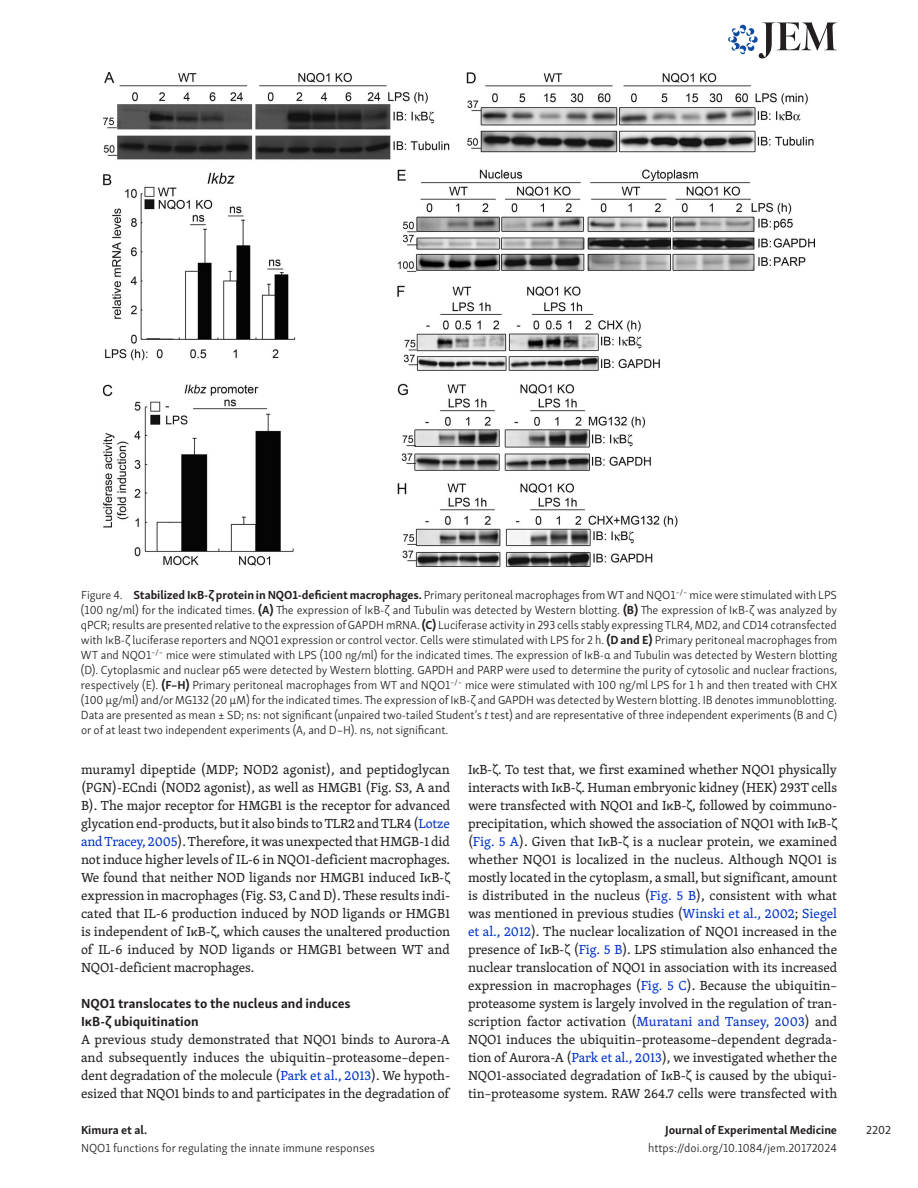
<style>
.page{position:relative;width:918px;height:1188px;background:#fff}
.page>*{position:absolute;margin:0;border:0;box-sizing:border-box;transform-origin:0 0}
.t1{font:13.5px/18px "Skolar PE";letter-spacing:-.005em;color:#231f20;text-align:justify}
.t2{font:700 13.5px/18px "Skolar Sans PE";color:#231f20}
.t3{font:300 12px/15px "Skolar Sans PE";color:#231f20;text-align:justify}
.t4{font:700 12px "Skolar Sans PE";letter-spacing:-.005em;color:#231f20}
.t5{font:12px "Skolar Sans PE";color:#231f20}
.s1{font-weight:700}
.s2{font-style:italic}
.s3{color:#0034c9}
</style>
<div class="page">
<svg style="left:728px;top:23px;width:109px;height:35px"></svg>
<img style="left:104px;top:72px;width:710px;height:494px">
<p class="t3" style="left:81px;top:587px;width:758px">Figure 4. <span class="s1">Stabilized IκB-ζ protein in NQO1-deficient macrophages.</span> Primary peritoneal macrophages from WT and NQO1<sup>−/−</sup> mice were stimulated with LPS (100 ng/ml) for the indicated times. <span class="s1">(A)</span> The expression of IκB-ζ and Tubulin was detected by Western blotting. <span class="s1">(B)</span> The expression of IκB-ζ was analyzed by qPCR; results are presented relative to the expression of GAPDH mRNA. <span class="s1">(C)</span> Luciferase activity in 293 cells stably expressing TLR4, MD2, and CD14 cotransfected with IκB-ζ luciferase reporters and NQO1 expression or control vector. Cells were stimulated with LPS for 2 h. <span class="s1">(D and E)</span> Primary peritoneal macrophages from WT and NQO1<sup>−/−</sup> mice were stimulated with LPS (100 ng/ml) for the indicated times. The expression of IκB-α and Tubulin was detected by Western blotting (D). Cytoplasmic and nuclear p65 were detected by Western blotting. GAPDH and PARP were used to determine the purity of cytosolic and nuclear fractions, respectively (E). <span class="s1">(F–H)</span> Primary peritoneal macrophages from WT and NQO1<sup>−/−</sup> mice were stimulated with 100 ng/ml LPS for 1 h and then treated with CHX (100 µg/ml) and/or MG132 (20 µM) for the indicated times. The expression of IκB-ζ and GAPDH was detected by Western blotting. IB denotes immunoblotting.<br>Data are presented as mean ± SD; ns: not significant (unpaired two-tailed Student’s <span class="s2">t</span>test) and are representative of three independent experiments (B and C) or of at least two independent experiments (A, and D–H). ns, not significant.</p>
<p class="t1" style="left:81px;top:760px;width:371px">muramyl dipeptide (MDP; NOD2 agonist), and peptidoglycan (PGN)-ECndi (NOD2 agonist), as well as HMGB1 (Fig. S3, A and B). The major receptor for HMGB1 is the receptor for advanced glycation end-products, but it also binds to TLR2 and TLR4 (<span class="s3">Lotze and Tracey, 2005</span>). Therefore, it was unexpected that HMGB-1 did not induce higher levels of IL-6 in NQO1-deficient macrophages.<br>We found that neither NOD ligands nor HMGB1 induced IκB-ζ expression in macrophages (Fig. S3, C and D). These results indi&shy;cated that IL-6 production induced by NOD ligands or HMGB1 is independent of IκB-ζ, which causes the unaltered production of IL-6 induced by NOD ligands or HMGB1 between WT and NQO1-deficient macrophages.</p>
<p class="t2" style="left:81px;top:993px;width:271px">NQO1 translocates to the nucleus and induces<br>IκB-ζ ubiquitination</p>
<p class="t1" style="left:81px;top:1030px;width:371px">A previous study demonstrated that NQO1 binds to Aurora-A and subsequently induces the ubiquitin–proteasome–depen&shy;dent degradation of the molecule (<span class="s3">Park et al., 2013</span>). We hypoth&shy;esized that NQO1 binds to and participates in the degradation of</p>
<p class="t4" style="left:81px;top:1120px;width:68px">Kimura et al.</p>
<p class="t3" style="left:81px;top:1140px;width:295px">NQO1 functions for regulating the innate immune responses</p>
<p class="t1" style="left:468px;top:760px;width:371px">IκB-ζ. To test that, we first examined whether NQO1 physically interacts with IκB-ζ. Human embryonic kidney (HEK) 293T cells were transfected with NQO1 and IκB-ζ, followed by coimmuno&shy;precipitation, which showed the association of NQO1 with IκB-ζ (<span class="s3">Fig. 5 A</span>). Given that IκB-ζ is a nuclear protein, we examined whether NQO1 is localized in the nucleus. Although NQO1 is mostly located in the cytoplasm, a small, but significant, amount is distributed in the nucleus (<span class="s3">Fig. 5 B</span>), consistent with what was mentioned in previous studies (<span class="s3">Winski et al., 2002</span>; <span class="s3">Siegel et al., 2012</span>). The nuclear localization of NQO1 increased in the presence of IκB-ζ (<span class="s3">Fig. 5 B</span>). LPS stimulation also enhanced the nuclear translocation of NQO1 in association with its increased expression in macrophages (<span class="s3">Fig. 5 C</span>). Because the ubiquitin– proteasome system is largely involved in the regulation of tran&shy;scription factor activation (<span class="s3">Muratani and Tansey, 2003</span>) and NQO1 induces the ubiquitin–proteasome–dependent degrada&shy;tion of Aurora-A (<span class="s3">Park et al., 2013</span>), we investigated whether the NQO1-associated degradation of IκB-ζ is caused by the ubiqui&shy;tin–proteasome system. RAW 264.7 cells were transfected with</p>
<p class="t4" style="left:665px;top:1120px;width:173px">Journal of Experimental Medicine</p>
<p class="t3" style="left:648px;top:1140px;width:190px">https://doi.org/10.1084/jem.20172024</p>
<p class="t5" style="left:866px;top:1121px;width:26px">2202</p>
</div>
